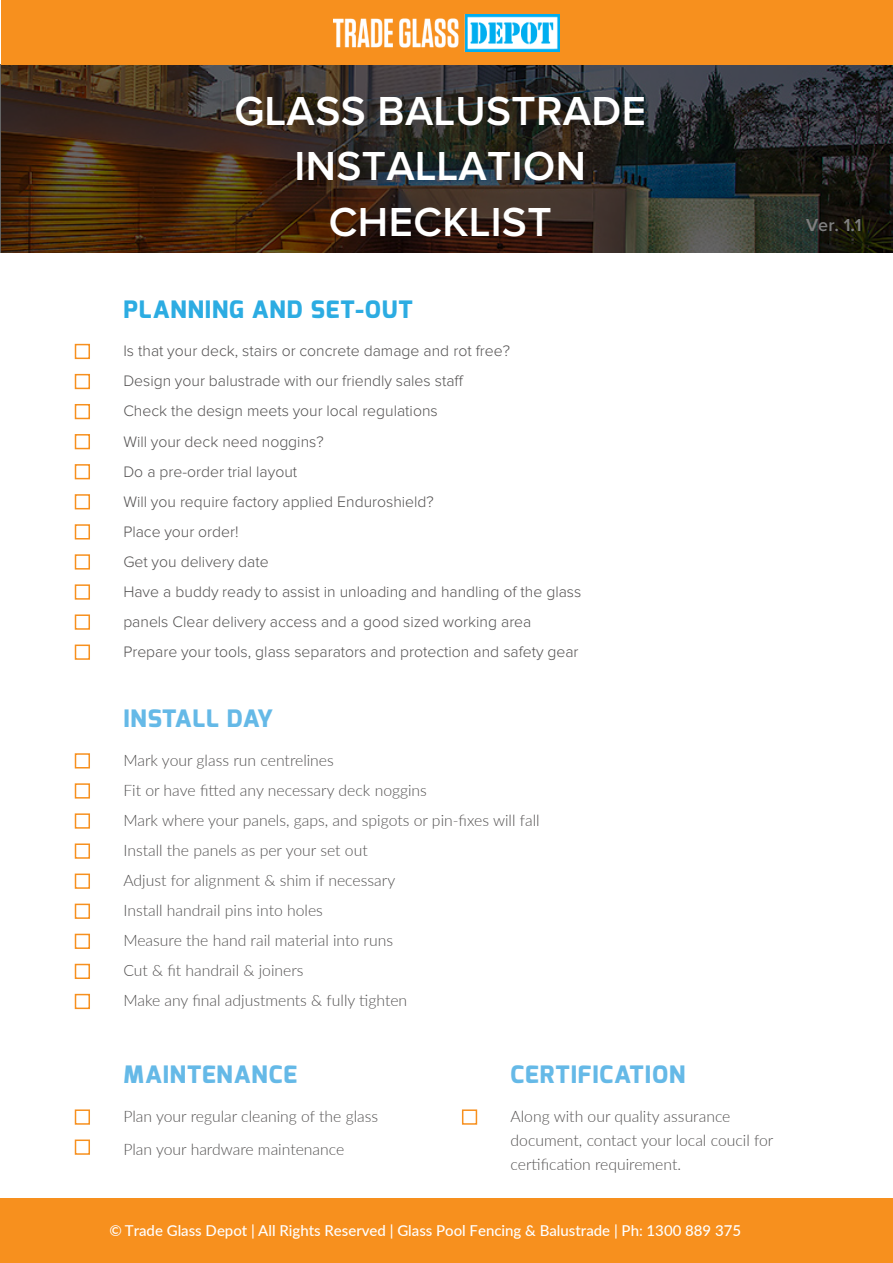
<style>
.page{position:relative;width:893px;height:1263px;background:#fff}
.page>*{position:absolute;margin:0;border:0;box-sizing:border-box;transform-origin:0 0}
.t1{font:600 42px/55.5px "Proxima Nova";letter-spacing:.01em;color:#fff;text-align:center}
.t2{font:800 24px "Exo";letter-spacing:.04em;color:#65b9e7}
.t3{font:800 24px "Exo";letter-spacing:.04em;color:#2cace2}
.t4{font:600 18px "Proxima Nova";color:#808080}
.t5{font:300 15.75px/30px "Lato";color:#545252}
.t6{font:300 15.75px/30px "Proxima Nova";color:#545252}
.t7{font:500 15px "Lato";color:#fff}
</style>
<div class="page">
<div style="left:0;top:1198px;width:893px;height:65px;background:#f7901e"></div>
<img style="left:0;top:64px;width:893px;height:189px">
<div style="left:2px;top:0;width:891px;height:64px;background:#f7901e"></div>
<div style="left:75px;top:344px;width:15px;height:15px;border:2px solid #f7901e"></div>
<div style="left:75px;top:464px;width:15px;height:15px;border:2px solid #f7901e"></div>
<div style="left:75px;top:813px;width:15px;height:16px;border:2px solid #f7901e"></div>
<div style="left:75px;top:404px;width:15px;height:15px;border:2px solid #f7901e"></div>
<div style="left:75px;top:753px;width:15px;height:15px;border:2px solid #f7901e"></div>
<div style="left:75px;top:524px;width:15px;height:15px;border:2px solid #f7901e"></div>
<div style="left:75px;top:873px;width:15px;height:16px;border:2px solid #f7901e"></div>
<div style="left:75px;top:614px;width:15px;height:16px;border:2px solid #f7901e"></div>
<div style="left:75px;top:964px;width:15px;height:15px;border:2px solid #f7901e"></div>
<div style="left:75px;top:1109px;width:15px;height:16px;border:2px solid #f7901e"></div>
<div style="left:462px;top:1109px;width:15px;height:16px;border:2px solid #f7901e"></div>
<div style="left:75px;top:374px;width:15px;height:15px;border:2px solid #f7901e"></div>
<div style="left:75px;top:494px;width:15px;height:15px;border:2px solid #f7901e"></div>
<div style="left:75px;top:843px;width:15px;height:16px;border:2px solid #f7901e"></div>
<div style="left:75px;top:584px;width:15px;height:16px;border:2px solid #f7901e"></div>
<div style="left:75px;top:934px;width:15px;height:15px;border:2px solid #f7901e"></div>
<div style="left:75px;top:434px;width:15px;height:15px;border:2px solid #f7901e"></div>
<div style="left:75px;top:783px;width:15px;height:15px;border:2px solid #f7901e"></div>
<div style="left:75px;top:554px;width:15px;height:16px;border:2px solid #f7901e"></div>
<div style="left:75px;top:904px;width:15px;height:15px;border:2px solid #f7901e"></div>
<div style="left:75px;top:644px;width:15px;height:16px;border:2px solid #f7901e"></div>
<div style="left:75px;top:994px;width:15px;height:15px;border:2px solid #f7901e"></div>
<div style="left:75px;top:1139px;width:15px;height:16px;border:2px solid #f7901e"></div>
<img style="left:333px;top:15px;width:227px;height:37px">
<h1 class="t1" style="left:234px;top:85px;width:413px">GLASS BALUSTRADE<br>INSTALLATION<br>CHECKLIST</h1>
<h2 class="t3" style="left:123px;top:294px;width:291px">PLANNING AND SET-OUT</h2>
<p class="t6" style="left:123px;top:337px;width:460px">Is that your deck, stairs or concrete damage and rot free?<br>Design your balustrade with our friendly sales staff<br>Check the design meets your local regulations<br>Will your deck need noggins?<br>Do a pre-order trial layout<br>Will you require factory applied Enduroshield?<br>Place your order!<br>Get you delivery date<br>Have a buddy ready to assist in unloading and handling of the glass panels Clear delivery access and a good sized working area Prepare your tools, glass separators and protection and safety gear</p>
<h2 class="t2" style="left:123px;top:703px;width:151px">INSTALL DAY</h2>
<p class="t5" style="left:123px;top:744px;width:418px">Mark your glass run centrelines<br>Fit or have fitted any necessary deck noggins<br>Mark where your panels, gaps, and spigots or pin-fixes will fall Install the panels as per your set out<br>Adjust for alignment &amp; shim if necessary<br>Install handrail pins into holes<br>Measure the hand rail material into runs<br>Cut &amp; fit handrail &amp; joiners<br>Make any final adjustments &amp; fully tighten</p>
<h2 class="t2" style="left:123px;top:1059px;width:175px">MAINTENANCE</h2>
<p class="t5" style="left:123px;top:1099px;width:256px;line-height:33px">Plan your regular cleaning of the glass<br>Plan your hardware maintenance</p>
<h2 class="t2" style="left:511px;top:1059px;width:176px">CERTIFICATION</h2>
<p class="t5" style="left:511px;top:1103px;width:264px;line-height:24px">Along with our quality assurance document, contact your local coucil for certification requirement.</p>
<p class="t7" style="left:109px;top:1220px;width:633px">© Trade Glass Depot | All Rights Reserved | Glass Pool Fencing &amp; Balustrade | Ph: 1300 889 375</p>
<p class="t4" style="left:806px;top:217px;width:57px">Ver. 1.1</p>
</div>
